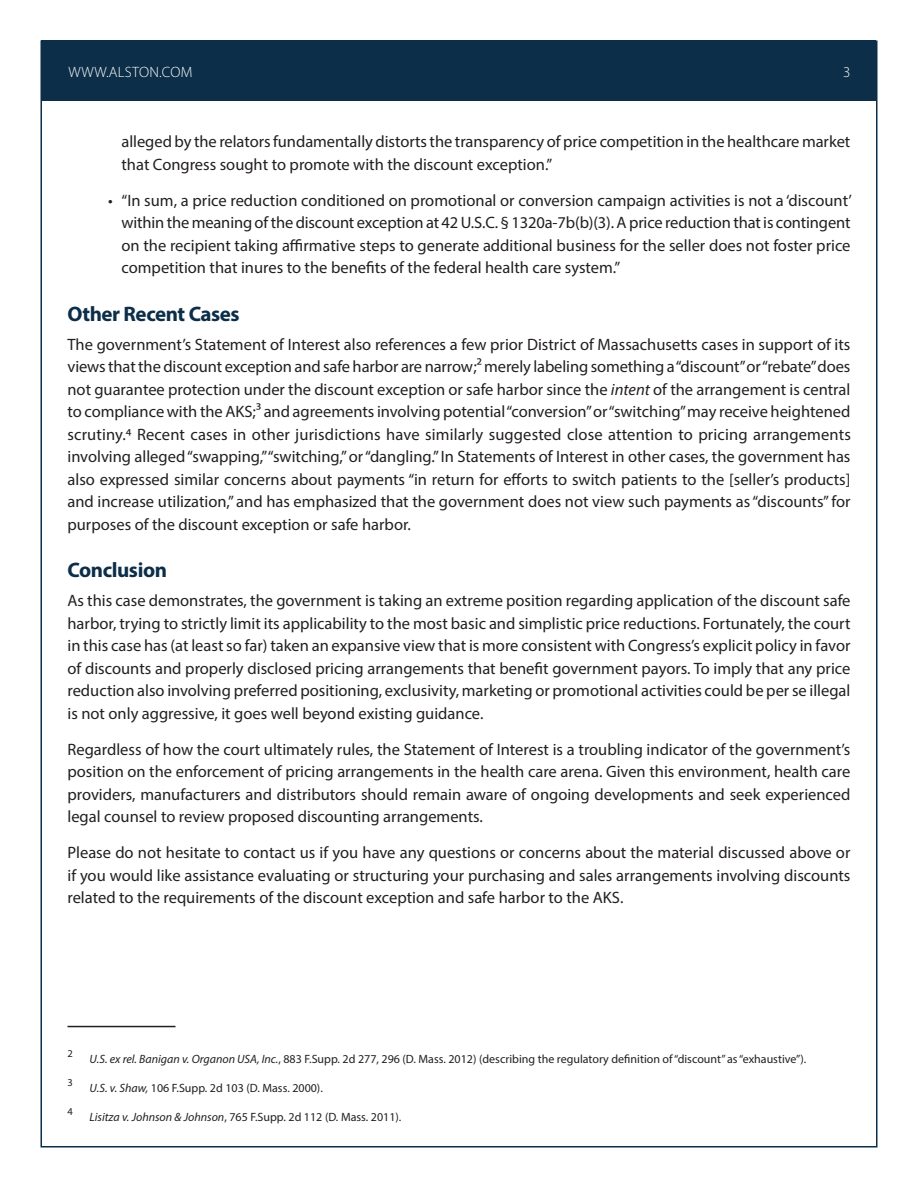
<style>
.page{position:relative;width:918px;height:1188px;background:#fff}
.page>*{position:absolute;margin:0;border:0;box-sizing:border-box;transform-origin:0 0}
.Head{font:700 21px "Myriad Pro";letter-spacing:-.02em;color:#0c2e48}
.Body_Text{font:16.5px/22.5px "Myriad Pro";color:#231f20;text-align:justify}
.t1{font:300 15px "Myriad Pro";letter-spacing:.02em;color:#fff}
.Footnote{font:12px "Myriad Pro";color:#231f20}
.Footnote-2{font:10.5px "Myriad Pro";color:#231f20}
.s1{font-style:italic}
</style>
<div class="page">
<div style="left:42px;top:40px;width:834px;height:61px;background:#0c2e48"></div>
<hr style="left:68px;top:1026px;width:108px;height:1px;background:#231f20">
<p class="t1" style="left:68px;top:63px;width:126px">WWW.ALSTON.COM</p>
<p class="t1" style="left:843px;top:63px;width:9px">3</p>
<p class="Body_Text" style="left:122px;top:130px;width:730px">alleged by the relators fundamentally distorts the transparency of price competition in the healthcare market that Congress sought to promote with the discount exception.”</p>
<p class="Body_Text" style="left:122px;top:189px;width:732px;text-indent:-14px">• “In sum, a price reduction conditioned on promotional or conversion campaign activities is not a ‘discount’ within the meaning of the discount exception at 42 U.S.C. § 1320a-7b(b)(3). A price reduction that is contingent on the recipient taking affirmative steps to generate additional business for the seller does not foster price competition that inures to the benefits of the federal health care system.”</p>
<p class="Head" style="left:68px;top:300px;width:174px">Other Recent Cases</p>
<p class="Body_Text" style="left:68px;top:333px;width:785px">The government’s Statement of Interest also references a few prior District of Massachusetts cases in support of its views that the discount exception and safe harbor are narrow;2 merely labeling something a “discount” or “rebate” does not guarantee protection under the discount exception or safe harbor since the <span class="s1">intent</span> of the arrangement is central to compliance with the AKS;3 and agreements involving potential “conversion” or “switching” may receive heightened scrutiny.4 Recent cases in other jurisdictions have similarly suggested close attention to pricing arrangements involving alleged “swapping,” “switching,” or “dangling.” In Statements of Interest in other cases, the government has also expressed similar concerns about payments “in return for efforts to switch patients to the [seller’s products] and increase utilization,” and has emphasized that the government does not view such payments as “discounts” for purposes of the discount exception or safe harbor.</p>
<p class="Head" style="left:68px;top:556px;width:101px">Conclusion</p>
<p class="Body_Text" style="left:68px;top:589px;width:785px">As this case demonstrates, the government is taking an extreme position regarding application of the discount safe harbor, trying to strictly limit its applicability to the most basic and simplistic price reductions. Fortunately, the court in this case has (at least so far) taken an expansive view that is more consistent with Congress’s explicit policy in favor of discounts and properly disclosed pricing arrangements that benefit government payors. To imply that any price reduction also involving preferred positioning, exclusivity, marketing or promotional activities could be per se illegal is not only aggressive, it goes well beyond existing guidance.</p>
<p class="Body_Text" style="left:68px;top:738px;width:785px">Regardless of how the court ultimately rules, the Statement of Interest is a troubling indicator of the government’s position on the enforcement of pricing arrangements in the health care arena. Given this environment, health care providers, manufacturers and distributors should remain aware of ongoing developments and seek experienced legal counsel to review proposed discounting arrangements.</p>
<p class="Body_Text" style="left:68px;top:841px;width:784px">Please do not hesitate to contact us if you have any questions or concerns about the material discussed above or if you would like assistance evaluating or structuring your purchasing and sales arrangements involving discounts related to the requirements of the discount exception and safe harbor to the AKS.</p>
<p class="Footnote-2" style="left:68px;top:1047px;width:7px">2</p>
<p class="Footnote" style="left:90px;top:1051px;width:718px"><span class="s1">U.S. ex rel. Banigan v. Organon USA, Inc.</span>, 883 F.Supp. 2d 277, 296 (D. Mass. 2012) (describing the regulatory definition of “discount” as “exhaustive”).</p>
<p class="Footnote-2" style="left:68px;top:1076px;width:7px">3</p>
<p class="Footnote" style="left:90px;top:1080px;width:235px"><span class="s1">U.S. v. Shaw,</span> 106 F.Supp. 2d 103 (D. Mass. 2000).</p>
<p class="Footnote-2" style="left:68px;top:1105px;width:7px">4</p>
<p class="Footnote" style="left:90px;top:1109px;width:313px"><span class="s1">Lisitza v. Johnson &amp; Johnson</span>, 765 F.Supp. 2d 112 (D. Mass. 2011).</p>
</div>
